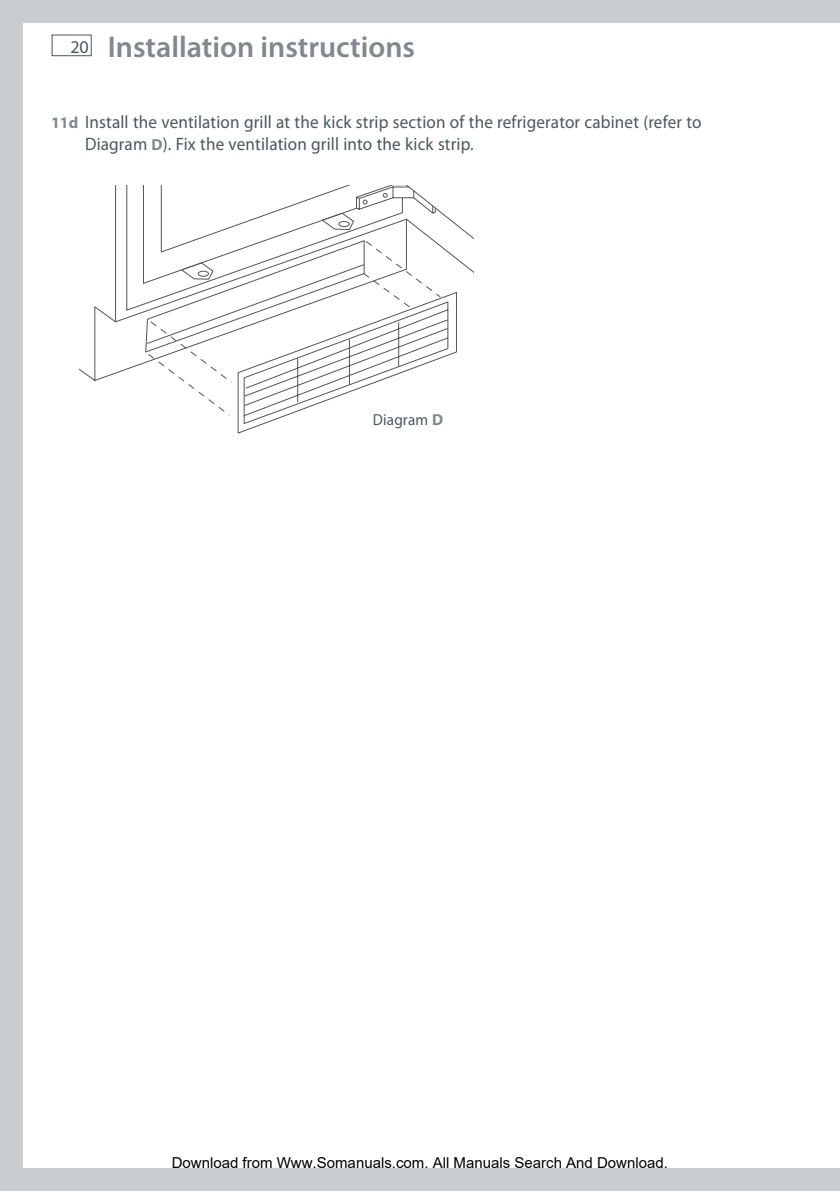
<style>
.page{position:relative;width:840px;height:1191px;background:#fff}
.page>*{position:absolute;margin:0;border:0;box-sizing:border-box;transform-origin:0 0}
.t1{font:600 30px "Myriad Pro";color:#81898f}
.t2{font:18px/22px "Myriad Pro";letter-spacing:.01em;color:#4b575f;scale:.95 1}
.t3{font:16px "Myriad Pro";letter-spacing:.01em;color:#4b575f;scale:.95 1}
.t4{font:15px "Arial";color:#000}
.s1{font-weight:400;font-size:18px;color:#4b575f}
.s2{font-weight:700;font-size:16px;color:#81898f}
.s3{font-weight:700;color:#81898f}
</style>
<div class="page">
<div style="left:0;top:0;width:839px;height:23px;background:#c9cdcf"></div>
<div style="left:0;top:1168px;width:839px;height:23px;background:#c9cdcf"></div>
<div style="left:0;top:0;width:23px;height:1191px;background:#c9cdcf"></div>
<div style="left:52px;top:35px;width:40px;height:21px;border:1px solid #4b575f"></div>
<svg style="left:79px;top:185px;width:378px;height:248px"></svg>
<svg style="left:147px;top:320px;width:294px;height:96px"></svg>
<svg style="left:142px;top:185px;width:331px;height:135px"></svg>
<h1 class="t1" style="left:70px;top:27px;width:346px"><span class="s1">20</span> Installation instructions</h1>
<p class="t2" style="left:85px;top:111px;width:650px;text-indent:-34px"><span class="s2">11d</span> Install the ventilation grill at the kick strip section of the refrigerator cabinet (refer to<br>Diagram <span class="s2">D</span>). Fix the ventilation grill into the kick strip.</p>
<p class="t3" style="left:373px;top:409px;width:75px">Diagram <span class="s3">D</span></p>
<p class="t4" style="left:172px;top:1154px;width:497px">Download from Www.Somanuals.com. All Manuals Search And Download.</p>
</div>
